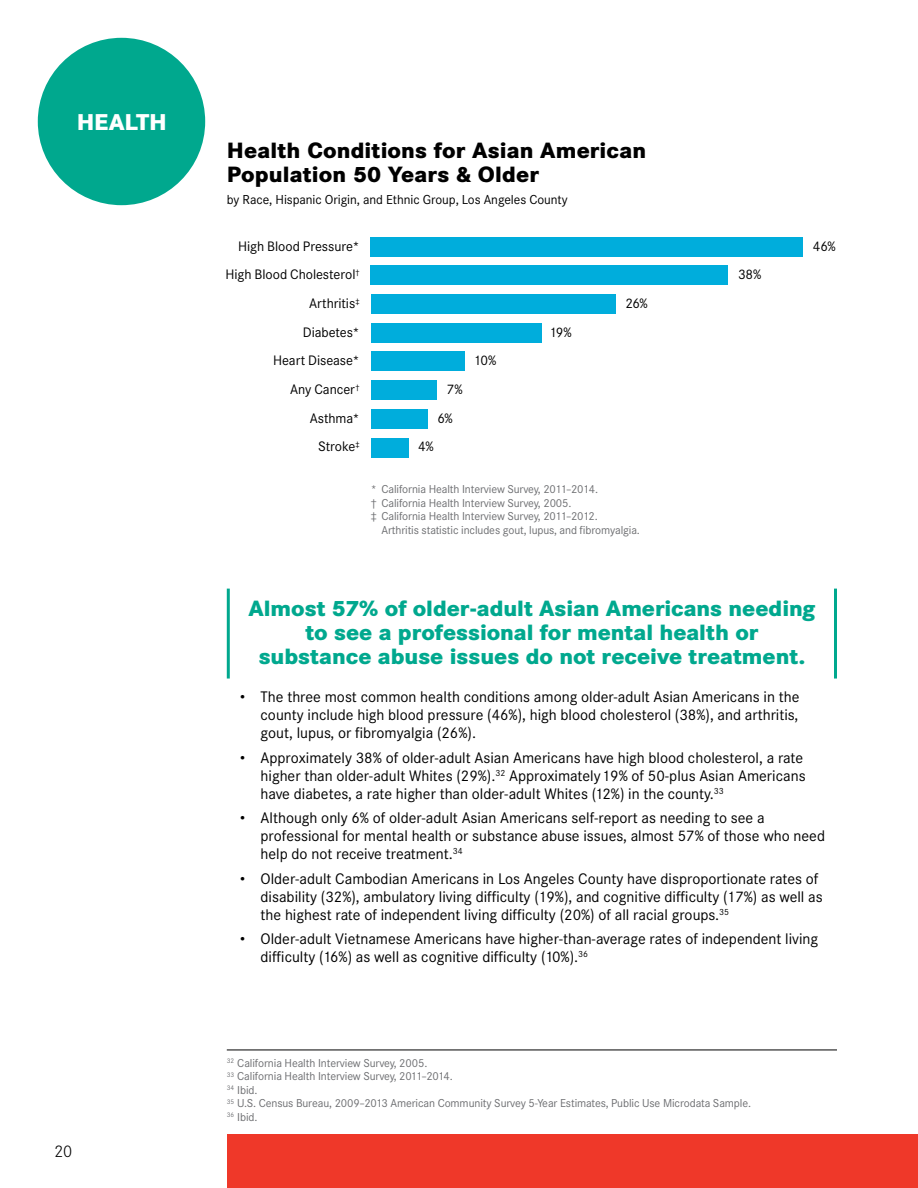
<style>
.page{position:relative;width:918px;height:1188px;background:#fff}
.page>*{position:absolute;margin:0;border:0;box-sizing:border-box;transform-origin:0 0}
.t1{font:800 22.5px "Corporate S";letter-spacing:-.015em;color:#fff}
.t2{font:800 21.75px/24px "Corporate S";color:#00a88e;text-align:center}
.t3{font:800 21.75px/24px "Corporate S";letter-spacing:.005em;color:#000}
.t4{font:300 16.5px "Corporate S";color:#000}
.t5{font:15px/18px "Corporate S";color:#000}
.t6{font:13.5px/28.7px "Corporate S";letter-spacing:-.005em;color:#000}
.t7{font:12.75px "Corporate S";letter-spacing:-.005em;color:#000}
.t8{font:11.25px/13.5px "Corporate S";letter-spacing:-.01em;color:#6d6e71}
</style>
<div class="page">
<div style="left:227px;top:1134px;width:691px;height:54px;background:#ef3829"></div>
<div style="left:371px;top:237px;width:432px;height:19px;background:#00addc"></div>
<div style="left:371px;top:265px;width:357px;height:20px;background:#00addc"></div>
<div style="left:371px;top:294px;width:244px;height:20px;background:#00addc"></div>
<div style="left:371px;top:323px;width:170px;height:20px;background:#00addc"></div>
<div style="left:371px;top:351px;width:94px;height:20px;background:#00addc"></div>
<div style="left:371px;top:380px;width:66px;height:20px;background:#00addc"></div>
<div style="left:371px;top:409px;width:56px;height:20px;background:#00addc"></div>
<div style="left:371px;top:438px;width:37px;height:20px;background:#00addc"></div>
<div style="left:38px;top:38px;width:167px;height:167px;background:#00a88e;border-radius:50%"></div>
<hr style="left:227px;top:589px;width:3px;height:90px;background:#00a88e">
<hr style="left:834px;top:589px;width:3px;height:90px;background:#00a88e">
<hr style="left:227px;top:1050px;width:610px;height:1px;background:#000">
<h1 class="t1" style="left:77px;top:108px;width:91px">HEALTH</h1>
<p class="t4" style="left:54px;top:1141px;width:20px">20</p>
<h2 class="t3" style="left:227px;top:138px;width:421px">Health Conditions for Asian American<br>Population 50 Years &amp; Older</h2>
<p class="t7" style="left:227px;top:192px;width:342px">by Race, Hispanic Origin, and Ethnic Group, Los Angeles County</p>
<p class="t6" style="left:226px;top:232px;width:135px;text-align:right">High Blood Pressure*<br>High Blood Cholesterol<sup>†<br></sup>Arthritis<sup>‡<br></sup>Diabetes*<br>Heart Disease*<br>Any Cancer<sup>†<br></sup>Asthma*<br>Stroke<sup>‡</sup></p>
<p class="t6" style="left:437px;top:375px;width:27px;text-indent:9px">7%<br>6%</p>
<p class="t6" style="left:418px;top:433px;width:17px">4%</p>
<p class="t6" style="left:473px;top:347px;width:24px">10%</p>
<p class="t6" style="left:549px;top:318px;width:24px">19%</p>
<p class="t6" style="left:625px;top:289px;width:24px">26%</p>
<p class="t8" style="left:371px;top:483px;width:229px">* California Health Interview Survey, 2011–2014.</p>
<p class="t8" style="left:371px;top:496px;width:202px">† California Health Interview Survey, 2005.</p>
<p class="t8" style="left:371px;top:510px;width:229px">‡ California Health Interview Survey, 2011–2012.</p>
<p class="t8" style="left:381px;top:523px;width:260px">Arthritis statistic includes gout, lupus, and fibromyalgia.</p>
<p class="t6" style="left:738px;top:261px;width:25px">38%</p>
<p class="t6" style="left:813px;top:232px;width:24px">46%</p>
<h2 class="t2" style="left:249px;top:596px;width:568px">Almost 57% of older-adult Asian Americans needing to see a professional for mental health or substance abuse issues do not receive treatment.</h2>
<p class="t5" style="left:261px;top:688px;width:540px;text-align:justify;text-indent:-20px">• The three most common health conditions among older-adult Asian Americans in the county include high blood pressure (46%), high blood cholesterol (38%), and arthritis, gout, lupus, or fibromyalgia (26%).</p>
<p class="t5" style="left:261px;top:749px;width:547px;text-indent:-20px">• Approximately 38% of older-adult Asian Americans have high blood cholesterol, a rate higher than older-adult Whites (29%).<sup>32</sup> Approximately 19% of 50-plus Asian Americans have diabetes, a rate higher than older-adult Whites (12%) in the county.<sup>33</sup></p>
<p class="t5" style="left:261px;top:809px;width:566px;text-indent:-20px">• Although only 6% of older-adult Asian Americans self-report as needing to see a professional for mental health or substance abuse issues, almost 57% of those who need help do not receive treatment.<sup>34</sup></p>
<p class="t5" style="left:261px;top:870px;width:564px;text-indent:-20px">• Older-adult Cambodian Americans in Los Angeles County have disproportionate rates of disability (32%), ambulatory living difficulty (19%), and cognitive difficulty (17%) as well as the highest rate of independent living difficulty (20%) of all racial groups.<sup>35</sup></p>
<p class="t5" style="left:261px;top:930px;width:559px;text-indent:-20px">• Older-adult Vietnamese Americans have higher-than-average rates of independent living difficulty (16%) as well as cognitive difficulty (10%).<sup>36</sup></p>
<p class="t8" style="left:227px;top:1056px;width:526px"><sup>32</sup> California Health Interview Survey, 2005.<br><sup>33</sup> California Health Interview Survey, 2011–2014.<br><sup>34</sup> Ibid.<br><sup>35</sup> U.S. Census Bureau, 2009–2013 American Community Survey 5-Year Estimates, Public Use Microdata Sample.<br><sup>36</sup> Ibid.</p>
</div>
